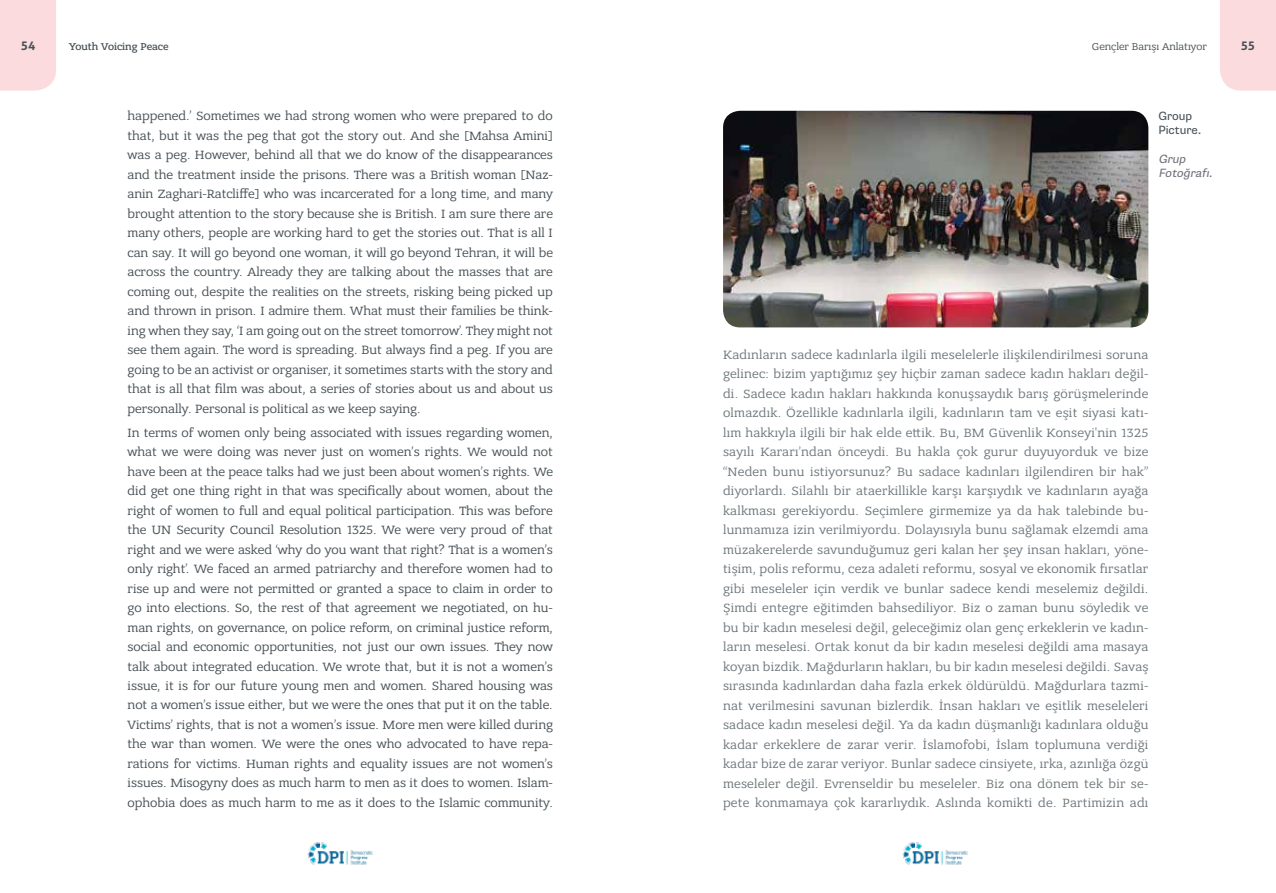
<style>
.page{position:relative;width:1276px;height:893px;background:#fff}
.page>*{position:absolute;margin:0;border:0;box-sizing:border-box;transform-origin:0 0}
.t1{font:12.75px/19.5px "Bandera Pro";color:#485156;text-align:justify}
.t2{font:12.75px/19.5px "Bandera Pro";letter-spacing:.02em;color:#6e777c;text-align:justify}
.t3{font:italic 12px/14.4px "Supria Sans";color:#6f707a}
.t4{font:12px/14.4px "Supria Sans";color:#485156}
.t5{font:700 12px "Aller";color:#485156}
.t6{font:10.5px "Bandera Pro";color:#485156}
.t7{font:500 10.5px "Bandera Pro";color:#485156}
</style>
<div class="page">
<div style="left:0;top:0;width:56px;height:91px;background:#fbdbdd"></div>
<div style="left:1220px;top:0;width:56px;height:91px;background:#fbdbdd"></div>
<img style="left:307px;top:842px;width:66px;height:23px">
<img style="left:902px;top:842px;width:66px;height:23px">
<img style="left:723px;top:111px;width:425px;height:216px">
<p class="t5" style="left:21px;top:38px;width:16px">54</p>
<p class="t7" style="left:69px;top:40px;width:101px">Youth Voicing Peace</p>
<p class="t6" style="left:1091px;top:40px;width:117px">Gençler Barışı Anlatıyor</p>
<p class="t5" style="left:1240px;top:38px;width:16px">55</p>
<p class="t1" style="left:128px;top:106px;width:427px">happened.’ Sometimes we had strong women who were prepared to do that, but it was the peg that got the story out. And she [Mahsa Amini] was a peg. However, behind all that we do know of the disappearances and the treatment inside the prisons. There was a British woman [Naz&shy;anin Zaghari-Ratcliffe] who was incarcerated for a long time, and many brought attention to the story because she is British. I am sure there are many others, people are working hard to get the stories out. That is all I can say. It will go beyond one woman, it will go beyond Tehran, it will be across the country. Already they are talking about the masses that are coming out, despite the realities on the streets, risking being picked up and thrown in prison. I admire them. What must their families be think&shy;ing when they say, ‘I am going out on the street tomorrow’. They might not see them again. The word is spreading. But always find a peg. If you are going to be an activist or organiser, it sometimes starts with the story and that is all that film was about, a series of stories about us and about us personally. Personal is political as we keep saying.</p>
<p class="t1" style="left:128px;top:423px;width:427px">In terms of women only being associated with issues regarding women, what we were doing was never just on women’s rights. We would not have been at the peace talks had we just been about women’s rights. We did get one thing right in that was specifically about women, about the right of women to full and equal political participation. This was before the UN Security Council Resolution 1325. We were very proud of that right and we were asked ‘why do you want that right? That is a women’s only right’. We faced an armed patriarchy and therefore women had to rise up and were not permitted or granted a space to claim in order to go into elections. So, the rest of that agreement we negotiated, on hu&shy;man rights, on governance, on police reform, on criminal justice reform, social and economic opportunities, not just our own issues. They now talk about integrated education. We wrote that, but it is not a women’s issue, it is for our future young men and women. Shared housing was not a women’s issue either, but we were the ones that put it on the table.<br>Victims’ rights, that is not a women’s issue. More men were killed during the war than women. We were the ones who advocated to have repa&shy;rations for victims. Human rights and equality issues are not women’s issues. Misogyny does as much harm to men as it does to women. Islam&shy;ophobia does as much harm to me as it does to the Islamic community.</p>
<p class="t4" style="left:1158px;top:109px;width:44px">Group<br>Picture.</p>
<p class="t3" style="left:1158px;top:152px;width:58px">Grup<br>Fotoğrafı.</p>
<p class="t2" style="left:723px;top:345px;width:427px">Kadınların sadece kadınlarla ilgili meselelerle ilişkilendirilmesi soruna gelinec: bizim yaptığımız şey hiçbir zaman sadece kadın hakları değil&shy;di. Sadece kadın hakları hakkında konuşsaydık barış görüşmelerinde olmazdık. Özellikle kadınlarla ilgili, kadınların tam ve eşit siyasi katı&shy;lım hakkıyla ilgili bir hak elde ettik. Bu, BM Güvenlik Konseyi'nin 1325 sayılı Kararı’ndan önceydi. Bu hakla çok gurur duyuyorduk ve bize “Neden bunu istiyorsunuz? Bu sadace kadınları ilgilendiren bir hak” diyorlardı. Silahlı bir ataerkillikle karşı karşıydık ve kadınların ayağa kalkması gerekiyordu. Seçimlere girmemize ya da hak talebinde bu&shy;lunmamıza izin verilmiyordu. Dolayısıyla bunu sağlamak elzemdi ama müzakerelerde savunduğumuz geri kalan her şey insan hakları, yöne&shy;tişim, polis reformu, ceza adaleti reformu, sosyal ve ekonomik fırsatlar gibi meseleler için verdik ve bunlar sadece kendi meselemiz değildi.<br>Şimdi entegre eğitimden bahsediliyor. Biz o zaman bunu söyledik ve bu bir kadın meselesi değil, geleceğimiz olan genç erkeklerin ve kadın&shy;ların meselesi. Ortak konut da bir kadın meselesi değildi ama masaya koyan bizdik. Mağdurların hakları, bu bir kadın meselesi değildi. Savaş sırasında kadınlardan daha fazla erkek öldürüldü. Mağdurlara tazmi&shy;nat verilmesini savunan bizlerdik. İnsan hakları ve eşitlik meseleleri sadace kadın meselesi değil. Ya da kadın düşmanlığı kadınlara olduğu kadar erkeklere de zarar verir. İslamofobi, İslam toplumuna verdiği kadar bize de zarar veriyor. Bunlar sadece cinsiyete, ırka, azınlığa özgü meseleler değil. Evrenseldir bu meseleler. Biz ona dönem tek bir se&shy;pete konmamaya çok kararlıydık. Aslında komikti de. Partimizin adı</p>
</div>
